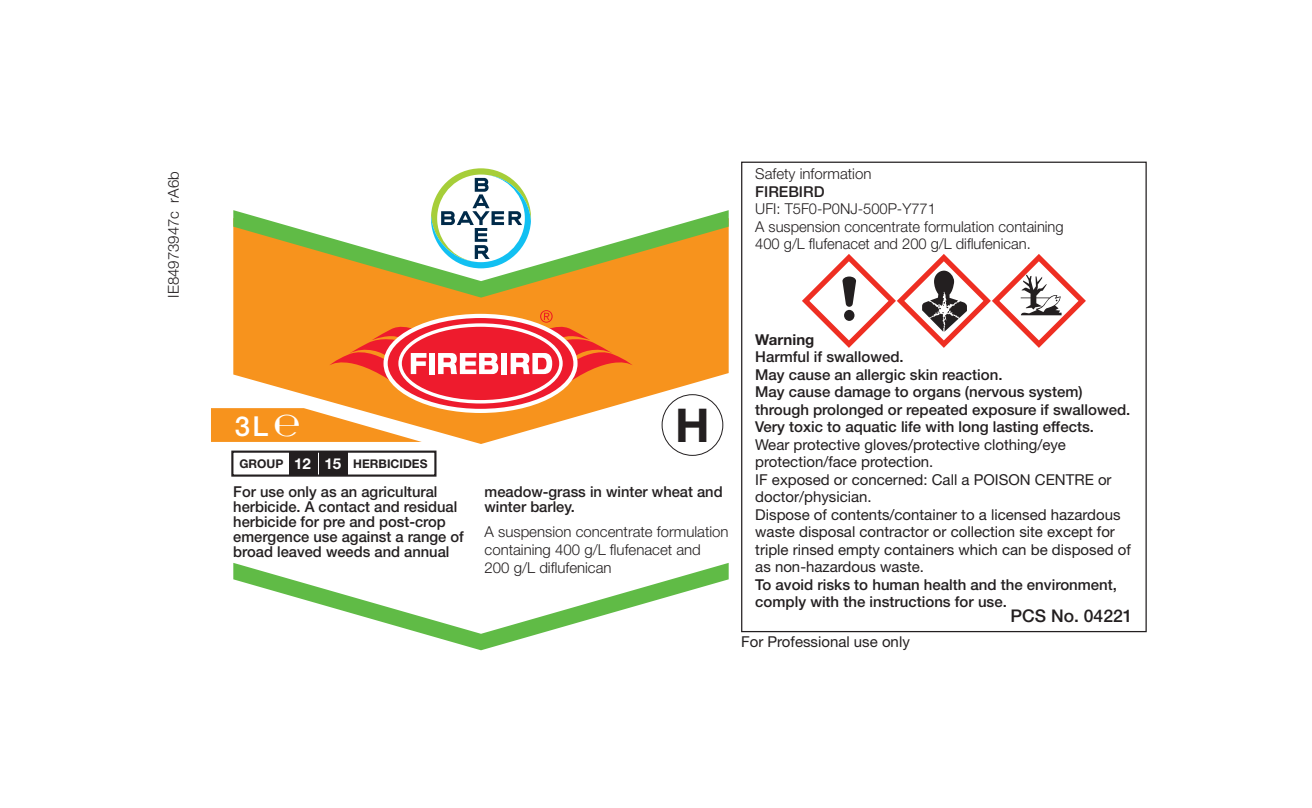
<style>
.page{position:relative;width:1312px;height:808px;background:#fff}
.page>*{position:absolute;margin:0;border:0;box-sizing:border-box;transform-origin:0 0}
.t1{font:700 46.75px "Helvetica Neue";color:#231f20}
.t2{font:500 27.5px "Helvetica Neue LT Std";color:#fff}
.t3{font:500 17.5px "Helvetica Neue LT Std";color:#231f20}
.t4{font:500 15px/15px "Helvetica Neue LT Std";color:#231f20}
.t5{font:15px/17.5px "Helvetica Neue LT Std";color:#231f20}
.t6{font:300 15px/18px "Helvetica Neue LT Std";color:#231f20}
.t7{font:700 15px "Helvetica Neue LT Std";color:#231f20}
.t8{font:700 15px "Helvetica Neue LT Std";color:#fff}
.t9{font:700 12px "Helvetica Neue LT Std";color:#231f20}
</style>
<div class="page">
<svg style="left:233px;top:298px;width:495px;height:146px;fill:#f7931d"></svg>
<svg style="left:233px;top:210px;width:495px;height:88px"></svg>
<svg style="left:233px;top:563px;width:495px;height:87px"></svg>
<svg style="left:431px;top:168px;width:100px;height:100px"></svg>
<svg style="left:802px;top:254px;width:283px;height:94px"></svg>
<div style="left:231px;top:451px;width:205px;height:26px;border:2px solid #231f20"></div>
<div style="left:289px;top:452px;width:28px;height:24px;background:#231f20"></div>
<div style="left:319px;top:452px;width:29px;height:24px;background:#231f20"></div>
<svg style="left:211px;top:310px;width:421px;height:132px"></svg>
<p class="t6" style="left:164px;top:298px;width:128px;rotate:-90deg">IE84973947c rA6b</p>
<p class="t6" style="left:755px;top:164px;width:118px">Safety information</p>
<p class="t4" style="left:755px;top:184px;width:71px">FIREBIRD</p>
<p class="t6" style="left:755px;top:199px;width:182px">UFI: T5F0-P0NJ-500P-Y771</p>
<p class="t6" style="left:755px;top:217px;width:310px">A suspension concentrate formulation containing<br>400 g/L flufenacet and 200 g/L diflufenican.</p>
<p class="t2" style="left:235px;top:409px;width:35px">3L</p>
<p class="t9" style="left:239px;top:456px;width:45px">GROUP</p>
<p class="t8" style="left:294px;top:454px;width:18px">12</p>
<p class="t8" style="left:324px;top:454px;width:18px">15</p>
<p class="t9" style="left:353px;top:456px;width:76px">HERBICIDES</p>
<h1 class="t1" style="left:675px;top:397px;width:36px">H</h1>
<p class="t4" style="left:233px;top:484px;width:232px">For use only as an agricultural herbicide. A contact and residual herbicide for pre and post-crop emergence use against a range of broad leaved weeds and annual</p>
<p class="t4" style="left:484px;top:484px;width:240px">meadow-grass in winter wheat and winter barley.</p>
<p class="t6" style="left:484px;top:522px;width:245px">A suspension concentrate formulation containing 400 g/L flufenacet and<br>200 g/L diflufenican</p>
<p class="t7" style="left:755px;top:330px;width:61px">Warning</p>
<p class="t4" style="left:755px;top:349px;width:150px">Harmful if swallowed.</p>
<p class="t4" style="left:755px;top:366px;width:249px">May cause an allergic skin reaction.</p>
<p class="t4" style="left:755px;top:383px;width:376px;line-height:17.5px">May cause damage to organs (nervous system) through prolonged or repeated exposure if swallowed.</p>
<p class="t4" style="left:755px;top:419px;width:340px">Very toxic to aquatic life with long lasting effects.</p>
<p class="t5" style="left:755px;top:435px;width:312px">Wear protective gloves/protective clothing/eye protection/face protection.</p>
<p class="t5" style="left:755px;top:470px;width:358px">IF exposed or concerned: Call a POISON CENTRE or doctor/physician.</p>
<p class="t5" style="left:755px;top:505px;width:377px">Dispose of contents/container to a licensed hazardous waste disposal contractor or collection site except for triple rinsed empty containers which can be disposed of as non-hazardous waste.</p>
<p class="t4" style="left:755px;top:575px;width:363px;line-height:17.5px">To avoid risks to human health and the environment, comply with the instructions for use.</p>
<p class="t3" style="left:1010px;top:605px;width:123px">PCS No. 04221</p>
<p class="t5" style="left:741px;top:633px;width:170px">For Professional use only</p>
</div>
